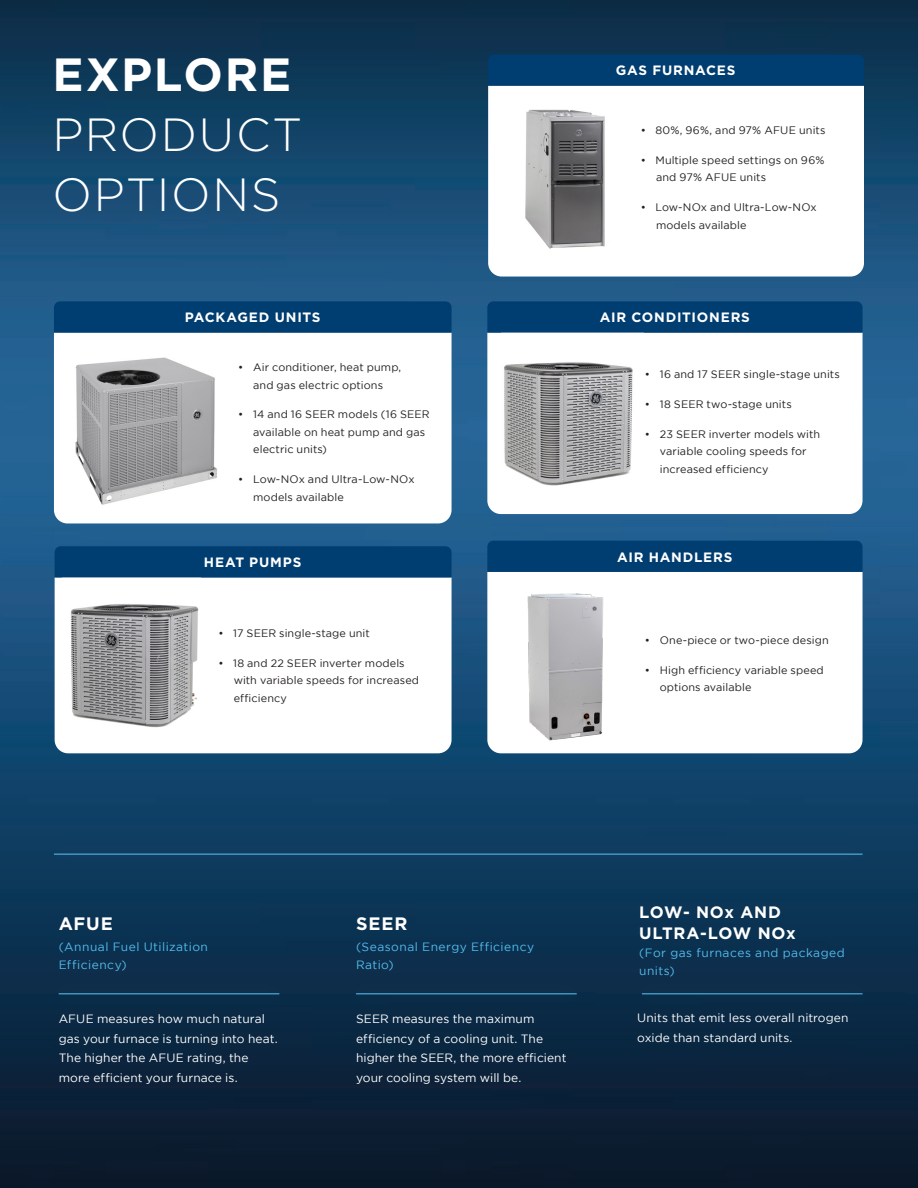
<style>
.page{position:relative;width:918px;height:1188px;background:#fff}
.page>*{position:absolute;margin:0;border:0;box-sizing:border-box;transform-origin:0 0}
.t1{font:300 46.5px "Gotham";letter-spacing:.035em;color:#fff}
.t2{font:700 46.5px "Gotham";letter-spacing:.04em;color:#fff}
.t3{font:700 18px "Gotham";letter-spacing:.05em;color:#fff}
.t4{font:700 16.5px "Gotham";letter-spacing:.035em;color:#fff}
.t5{font:700 13.5px "Gotham";letter-spacing:.06em;color:#fff}
.t6{font:12px/19.5px "Gotham";letter-spacing:.005em;color:#fff}
.t7{font:12px/18px "Gotham";letter-spacing:.04em;color:#53bceb}
.t8{font:10.8px/17.5px "Gotham";letter-spacing:.01em;color:#231f20}
</style>
<div class="page">
<img style="left:1px;top:0;width:917px;height:1188px">
<svg style="left:488px;top:86px;width:376px;height:191px"></svg>
<img style="left:504px;top:106px;width:134px;height:148px">
<div style="left:488px;top:54px;width:376px;height:32px;background:#003d71"></div>
<svg style="left:487px;top:333px;width:376px;height:181px"></svg>
<img style="left:501px;top:333px;width:142px;height:168px">
<div style="left:487px;top:301px;width:376px;height:32px;background:#003d71"></div>
<svg style="left:55px;top:577px;width:397px;height:176px"></svg>
<img style="left:63px;top:577px;width:138px;height:154px">
<div style="left:55px;top:546px;width:397px;height:31px;background:#003d71"></div>
<div style="left:42px;top:975px;width:254px;height:38px;background:#0d2d49"></div>
<hr style="left:59px;top:993px;width:220px;height:1px;background:#53bceb">
<div style="left:340px;top:975px;width:253px;height:38px;background:#0d2d49"></div>
<hr style="left:356px;top:993px;width:221px;height:1px;background:#53bceb">
<div style="left:626px;top:975px;width:253px;height:38px;background:#0d2d49"></div>
<hr style="left:642px;top:993px;width:221px;height:1px;background:#53bceb">
<div style="left:38px;top:835px;width:840px;height:38px;background:#0f3c5f"></div>
<hr style="left:54px;top:854px;width:809px;height:1px;background:#53bceb">
<svg style="left:54px;top:333px;width:398px;height:190px"></svg>
<div style="left:54px;top:301px;width:398px;height:32px;background:#003d71"></div>
<img style="left:74px;top:357px;width:148px;height:148px">
<svg style="left:487px;top:572px;width:376px;height:181px"></svg>
<div style="left:487px;top:541px;width:376px;height:31px;background:#003d71"></div>
<img style="left:505px;top:584px;width:124px;height:164px">
<p class="t2" style="left:53px;top:44px;width:240px">EXPLORE</p>
<p class="t1" style="left:53px;top:105px;width:251px">PRODUCT</p>
<p class="t1" style="left:53px;top:165px;width:230px">OPTIONS</p>
<p class="t5" style="left:185px;top:309px;width:137px">PACKAGED UNITS</p>
<p class="t8" style="left:238px;top:358px;width:165px;text-align:center">• Air conditioner, heat pump, and gas electric options</p>
<p class="t8" style="left:253px;top:406px;width:178px;text-indent:-15px">• 14 and 16 SEER models (16 SEER available on heat pump and gas electric units)</p>
<p class="t8" style="left:253px;top:471px;width:163px;text-indent:-15px">• Low-NOx and Ultra-Low-NOx models available</p>
<p class="t5" style="left:204px;top:554px;width:99px">HEAT PUMPS</p>
<p class="t8" style="left:219px;top:624px;width:153px">• 17 SEER single-stage unit</p>
<p class="t8" style="left:234px;top:654px;width:187px;text-indent:-15px">• 18 and 22 SEER inverter models with variable speeds for increased efficiency</p>
<p class="t5" style="left:616px;top:62px;width:121px">GAS FURNACES</p>
<p class="t8" style="left:641px;top:121px;width:186px">• 80%, 96%, and 97% AFUE units</p>
<p class="t8" style="left:656px;top:151px;width:170px;text-indent:-15px">• Multiple speed settings on 96% and 97% AFUE units</p>
<p class="t8" style="left:656px;top:198px;width:162px;text-indent:-15px">• Low-NOx and Ultra-Low-NOx models available</p>
<p class="t5" style="left:600px;top:309px;width:152px">AIR CONDITIONERS</p>
<p class="t8" style="left:645px;top:366px;width:197px">• 16 and 17 SEER single-stage units</p>
<p class="t8" style="left:645px;top:395px;width:149px">• 18 SEER two-stage units</p>
<p class="t8" style="left:660px;top:425px;width:162px;text-indent:-15px">• 23 SEER inverter models with variable cooling speeds for increased efficiency</p>
<p class="t5" style="left:617px;top:548px;width:117px">AIR HANDLERS</p>
<p class="t8" style="left:645px;top:631px;width:185px">• One-piece or two-piece design</p>
<p class="t8" style="left:660px;top:661px;width:166px;text-indent:-15px">• High efficiency variable speed options available</p>
<p class="t3" style="left:59px;top:911px;width:56px">AFUE</p>
<p class="t7" style="left:59px;top:937px;width:151px">(Annual Fuel Utilization<br>Efficiency)</p>
<p class="t3" style="left:356px;top:911px;width:53px">SEER</p>
<p class="t7" style="left:356px;top:937px;width:180px">(Seasonal Energy Efficiency<br>Ratio)</p>
<p class="t4" style="left:639px;top:901px;width:143px">LOW- NOx AND</p>
<p class="t4" style="left:639px;top:922px;width:158px">ULTRA-LOW NOx</p>
<p class="t7" style="left:639px;top:943px;width:207px">(For gas furnaces and packaged units)</p>
<p class="t6" style="left:59px;top:1009px;width:220px">AFUE measures how much natural gas your furnace is turning into heat.<br>The higher the AFUE rating, the more efficient your furnace is.</p>
<p class="t6" style="left:356px;top:1009px;width:212px">SEER measures the maximum efficiency of a cooling unit. The higher the SEER, the more efficient your cooling system will be.</p>
<p class="t6" style="left:637px;top:1008px;width:213px">Units that emit less overall nitrogen oxide than standard units.</p>
</div>
